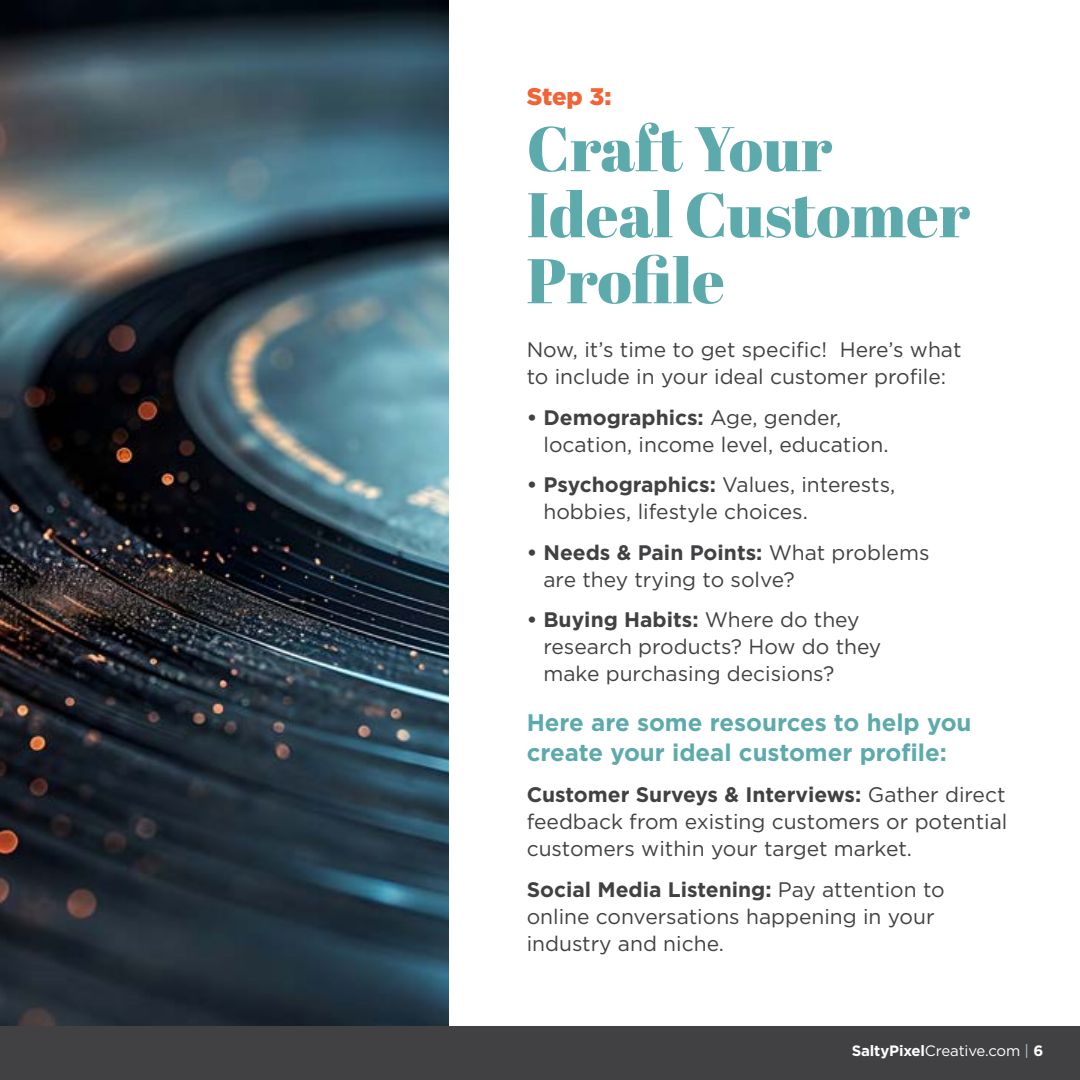
<style>
.page{position:relative;width:1080px;height:1080px;background:#fff}
.page>*{position:absolute;margin:0;border:0;box-sizing:border-box;transform-origin:0 0}
.t1{font:63px/66px "Abril Fatface";color:#5daaac}
.t2{font:700 24px/30px "Gotham";color:#5daaac}
.t3{font:900 24px "Gotham";color:#f26336}
.t4{font:21px/27px "Gotham";color:#414042}
.t5{font:15px "Gotham";letter-spacing:-.01em;color:#fff}
.s1{font-weight:700}
.s2{color:#adced0}
</style>
<div class="page">
<div style="left:0;top:1026px;width:1080px;height:54px;background:#414042"></div>
<img style="left:0;top:0;width:449px;height:1026px">
<p class="t3" style="left:527px;top:80px;width:86px">Step 3:</p>
<h1 class="t1" style="left:527px;top:114px;width:445px">Craft Your<br>Ideal Customer<br>Profile</h1>
<p class="t4" style="left:527px;top:336px;width:436px">Now, it’s time to get specific! Here’s what to include in your ideal customer profile:</p>
<p class="t4" style="left:543px;top:403px;width:347px;text-indent:-17px"><span class="s1">• Demographics:</span> Age, gender, location, income level, education.</p>
<p class="t4" style="left:543px;top:471px;width:353px;text-indent:-17px"><span class="s1">• Psychographics:</span> Values, interests, hobbies, lifestyle choices.</p>
<p class="t4" style="left:543px;top:538px;width:387px;text-indent:-17px"><span class="s1">• Needs &amp; Pain Points:</span> What problems are they trying to solve?</p>
<p class="t4" style="left:543px;top:606px;width:339px;text-indent:-17px"><span class="s1">• Buying Habits:</span> Where do they research products? How do they make purchasing decisions?</p>
<p class="t2" style="left:527px;top:708px;width:446px">Here are some resources to help you create your ideal customer profile:</p>
<p class="t4" style="left:527px;top:781px;width:482px;text-align:justify"><span class="s1">Customer Surveys &amp; Interviews:</span> Gather direct feedback from existing customers or potential customers within your target market.</p>
<p class="t4" style="left:527px;top:875px;width:420px"><span class="s1">Social Media Listening:</span> Pay attention to online conversations happening in your industry and niche.</p>
<p class="t5" style="left:852px;top:1041px;width:193px"><span class="s1">SaltyPixel</span>Creative.com <span class="s2">|</span> <span class="s1">6</span></p>
</div>
